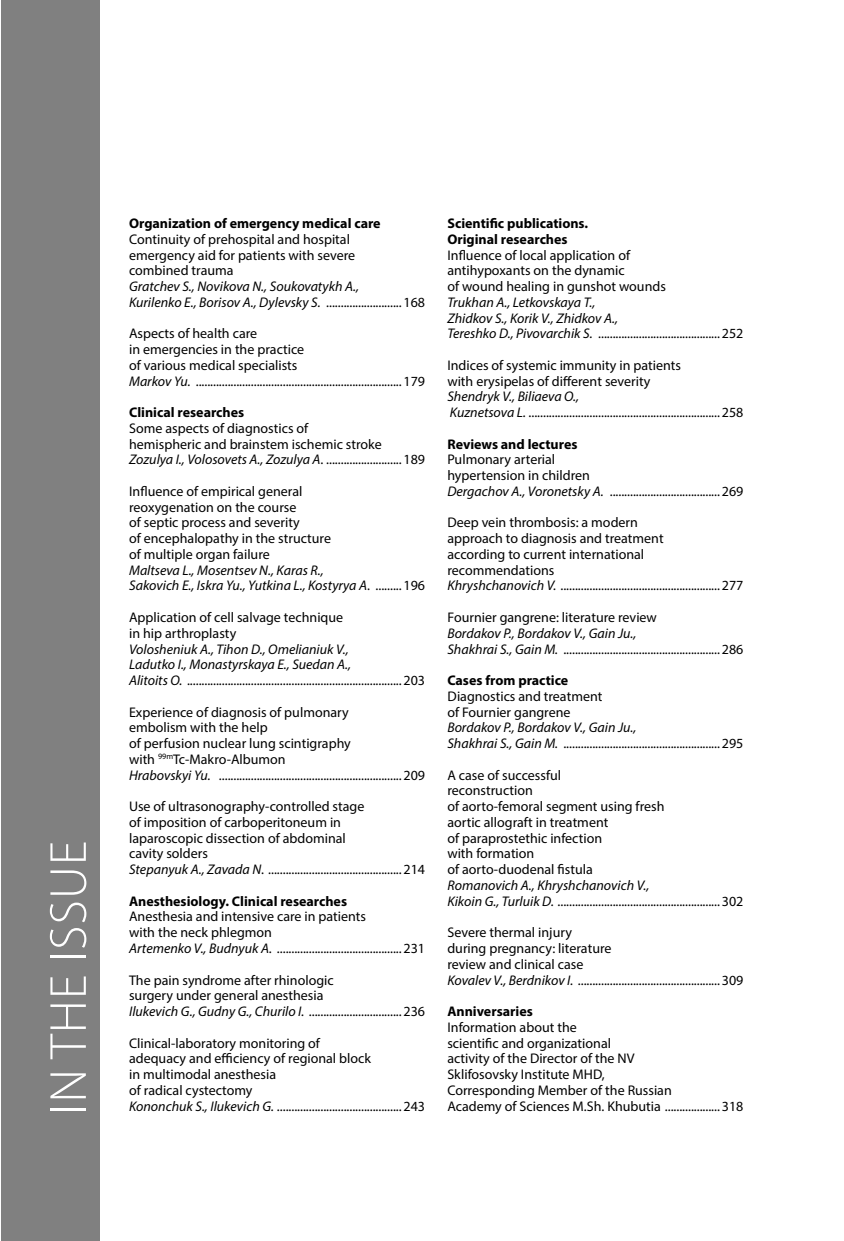
<style>
.page{position:relative;width:844px;height:1241px;background:#fff}
.page>*{position:absolute;margin:0;border:0;box-sizing:border-box;transform-origin:0 0}
.t1{font:300 52.5px "Myriad Pro";letter-spacing:.02em;color:#fff}
.t2{font:14px/15.8px "Myriad Pro";color:#000}
.t3{font:italic 14px/15.8px "Myriad Pro";color:#000}
.t4{font:700 14px/15.8px "Myriad Pro";color:#000}
.s1{font-style:normal}
.s2{font-style:italic}
</style>
<div class="page">
<div style="left:1px;top:0;width:99px;height:1240px;background:#808080"></div>
<h1 class="t1" style="left:48px;top:1114px;width:275px;rotate:-90deg">IN THE ISSUE</h1>
<p class="t4" style="left:129px;top:217px;width:253px">Organization of emergency medical care</p>
<p class="t2" style="left:129px;top:232px;width:227px">Continuity of prehospital and hospital emergency aid for patients with severe combined trauma</p>
<p class="t3" style="left:129px;top:280px;width:297px">Gratchev S., Novikova N., Soukovatykh A.,<br>Kurilenko E., Borisov A., Dylevsky S. <span class="s1">.......................... 168</span></p>
<p class="t2" style="left:129px;top:327px;width:297px">Aspects of health care<br>in emergencies in the practice<br>of various medical specialists<br><span class="s2">Markov Yu.</span> ....................................................................... 179</p>
<p class="t4" style="left:129px;top:406px;width:117px">Clinical researches</p>
<p class="t2" style="left:129px;top:421px;width:297px">Some aspects of diagnostics of<br>hemispheric and brainstem ischemic stroke<br><span class="s2">Zozulya I., Volosovets A., Zozulya A</span>. .......................... 189</p>
<p class="t2" style="left:129px;top:484px;width:203px">Influence of empirical general reoxygenation on the course<br>of septic process and severity<br>of encephalopathy in the structure of multiple organ failure</p>
<p class="t3" style="left:129px;top:563px;width:297px">Maltseva L., Mosentsev N., Karas R.,<br>Sakovich E., Iskra Yu., Yutkina L., Kostyrya A<span class="s1">. ......... 196</span></p>
<p class="t2" style="left:129px;top:610px;width:216px">Аpplication of cell salvage technique in hip arthroplasty</p>
<p class="t3" style="left:129px;top:642px;width:297px">Volosheniuk A., Tihon D., Omelianiuk V.,<br>Ladutko I., Monastyrskaya E., Suedan A.,<br>Alitoits O. <span class="s1">.......................................................................... 203</span></p>
<p class="t2" style="left:129px;top:705px;width:297px">Еxperience of diagnosis of pulmonary<br>embolism with the help<br>of perfusion nuclear lung scintigraphy<br>with <sup>99m</sup>Тс-Makro-Albumon<br><span class="s2">Hrabovskyi Yu.</span> ............................................................... 209</p>
<p class="t2" style="left:129px;top:799px;width:297px">Use of ultrasonography-controlled stage<br>of imposition of carboperitoneum in<br>laparoscopic dissection of abdominal<br>cavity solders<br><span class="s2">Stepanyuk A., Zavada N</span>. .............................................. 214</p>
<p class="t4" style="left:129px;top:894px;width:219px">Anesthesiology. Clinical researches</p>
<p class="t2" style="left:129px;top:910px;width:297px">Anesthesia and intensive care in patients<br>with the neck phlegmon<br><span class="s2">Artemenko V., Budnyuk A</span>. ........................................... 231</p>
<p class="t2" style="left:129px;top:973px;width:297px">The pain syndrome after rhinologic<br>surgery under general anesthesia<br><span class="s2">Ilukevich G., Gudny G., Churilo I.</span> ................................ 236</p>
<p class="t2" style="left:129px;top:1036px;width:297px">Clinical-laboratory monitoring of<br>adequacy and efficiency of regional block<br>in multimodal anesthesia<br>of radical cystectomy<br><span class="s2">Kononchuk S., Ilukevich G.</span> ........................................... 243</p>
<p class="t4" style="left:447px;top:217px;width:142px">Scientific publications.<br>Original researches</p>
<p class="t2" style="left:447px;top:248px;width:220px">Influence of local application of antihypoxants on the dynamic<br>of wound healing in gunshot wounds</p>
<p class="t3" style="left:447px;top:295px;width:297px">Trukhan А., Letkovskaya Т.,<br>Zhidkov S., Korik V., Zhidkov А.,<br>Tereshko D., Pivovarchik S. <span class="s1">.......................................... 252</span></p>
<p class="t2" style="left:447px;top:358px;width:235px">Indices of systemic immunity in patients with erysipelas of different severity</p>
<p class="t2" style="left:447px;top:390px;width:297px"><span class="s2">Shendryk V., Biliaeva O.,<br>Kuznetsova L.</span> .................................................................. 258</p>
<p class="t4" style="left:447px;top:437px;width:132px">Reviews and lectures</p>
<p class="t2" style="left:447px;top:453px;width:297px">Pulmonary arterial<br>hypertension in children<br><span class="s2">Dergachov A., Voronetsky A.</span> ...................................... 269</p>
<p class="t2" style="left:447px;top:516px;width:297px">Deep vein thrombosis: a modern<br>approach to diagnosis and treatment<br>according to current international recommendations<br><span class="s2">Khryshchanovich V.</span> ....................................................... 277</p>
<p class="t2" style="left:447px;top:610px;width:211px">Fournier gangrene: literature review</p>
<p class="t2" style="left:447px;top:626px;width:297px"><span class="s2">Bordakov P., Bordakov V., Gain Ju.,<br>Shakhrai S., Gain M.</span> ...................................................... 286</p>
<p class="t4" style="left:447px;top:673px;width:122px">Cases from practice</p>
<p class="t2" style="left:447px;top:689px;width:156px">Diagnostics and treatment of Fournier gangrene</p>
<p class="t2" style="left:447px;top:721px;width:297px"><span class="s2">Bordakov P., Bordakov V., Gain Ju.,<br>Shakhrai S., Gain M.</span> ...................................................... 295</p>
<p class="t2" style="left:447px;top:768px;width:218px">A case of successful<br>reconstruction<br>of aorto-femoral segment using fresh aortic allograft in treatment<br>of paraprostethic infection<br>with formation<br>of aorto-duodenal fistula</p>
<p class="t2" style="left:447px;top:878px;width:297px"><span class="s2">Romanovich A., Khryshchanovich V.,<br>Kikoin G., Turluik D.</span> ........................................................ 302</p>
<p class="t2" style="left:447px;top:925px;width:297px">Severe thermal injury<br>during pregnancy: literature<br>review and clinical case<br><span class="s2">Kovalev V., Berdnikov I.</span> ................................................. 309</p>
<p class="t4" style="left:447px;top:1004px;width:87px">Anniversaries</p>
<p class="t2" style="left:447px;top:1020px;width:297px">Information about the<br>scientific and organizational<br>activity of the Director of the NV<br>Sklifosovsky Institute MHD,<br>Corresponding Member of the Russian<br>Academy of Sciences M.Sh. Khubutia ................... 318</p>
</div>
